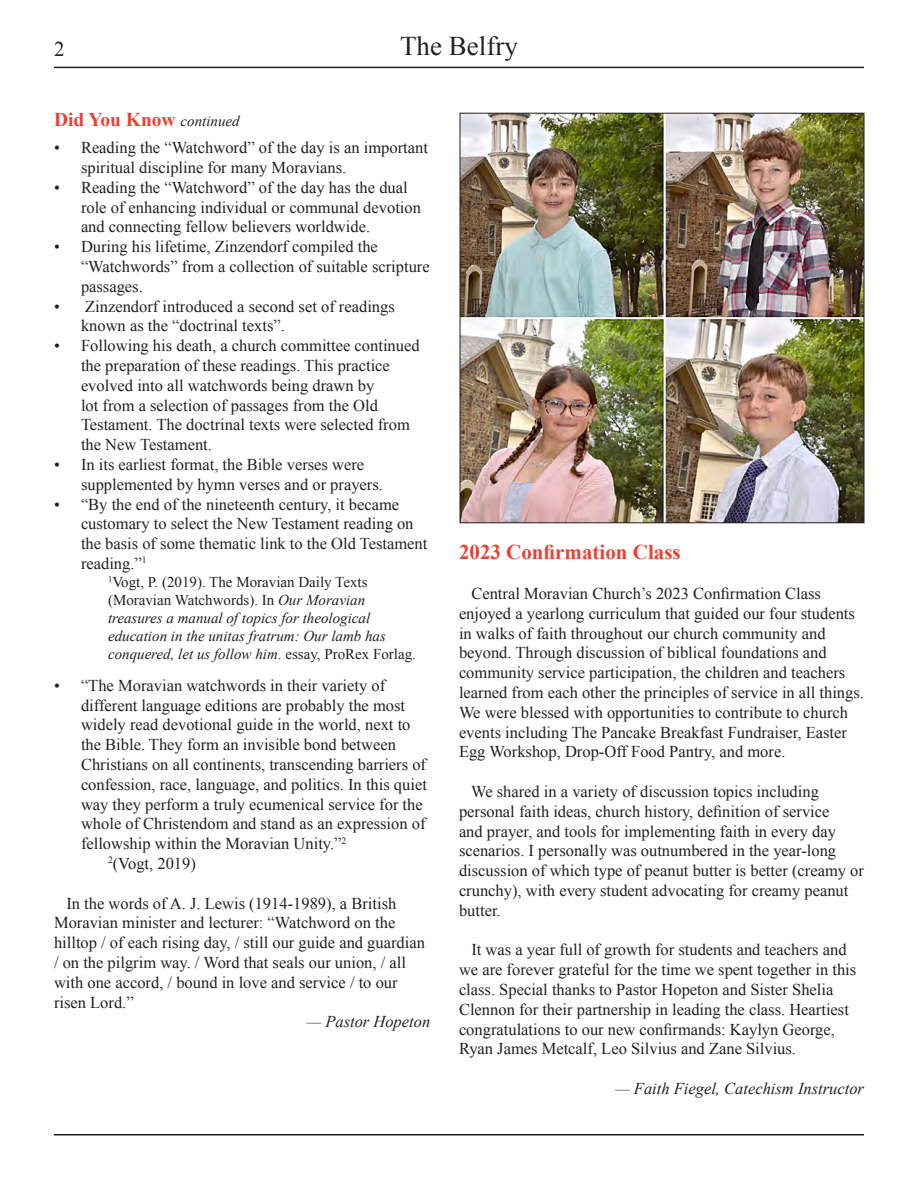
<style>
.page{position:relative;width:918px;height:1188px;background:#fff}
.page>*{position:absolute;margin:0;border:0;box-sizing:border-box;transform-origin:0 0}
.t1{font:27px "Times New Roman";color:#231f20}
.t2{font:700 21px "Times New Roman";color:#ee3f34}
.t3{font:21px "Times New Roman";color:#231f20}
.t4{font:700 19.5px "Times New Roman";color:#ee3f34}
.t5{font:16.5px/19.8px "Times New Roman";color:#231f20}
.t6{font:italic 16.5px "Times New Roman";color:#231f20}
.t7{font:italic 15px/18px "Times New Roman";color:#231f20}
.s1{font-weight:400;font-style:italic;font-size:15px;color:#231f20}
.s2{font-style:normal}
</style>
<div class="page">
<hr style="left:54px;top:67px;width:810px;height:1px;background:#231f20">
<hr style="left:54px;top:1134px;width:810px;height:2px;background:#231f20">
<img style="left:462px;top:115px;width:400px;height:406px">
<p class="t3" style="left:54px;top:35px;width:12px">2</p>
<h1 class="t1" style="left:400px;top:28px;width:119px">The Belfry</h1>
<p class="t4" style="left:54px;top:106px;width:187px">Did You Know <span class="s1">continued</span></p>
<p class="t5" style="left:81px;top:138px;width:348px;text-indent:-27px">• Reading the “Watchword” of the day is an important spiritual discipline for many Moravians.</p>
<p class="t5" style="left:81px;top:177px;width:342px;text-indent:-27px">• Reading the “Watchword” of the day has the dual role of enhancing individual or communal devotion and connecting fellow believers worldwide.</p>
<p class="t5" style="left:81px;top:237px;width:350px;text-indent:-27px">• During his lifetime, Zinzendorf compiled the “Watchwords” from a collection of suitable scripture passages.</p>
<p class="t5" style="left:81px;top:296px;width:315px;text-indent:-27px">• Zinzendorf introduced a second set of readings known as the “doctrinal texts”.</p>
<p class="t5" style="left:81px;top:336px;width:340px;text-indent:-27px">• Following his death, a church committee continued the preparation of these readings. This practice evolved into all watchwords being drawn by<br>lot from a selection of passages from the Old Testament. The doctrinal texts were selected from the New Testament.</p>
<p class="t5" style="left:81px;top:454px;width:303px;text-indent:-27px">• In its earliest format, the Bible verses were supplemented by hymn verses and or prayers.</p>
<p class="t5" style="left:81px;top:494px;width:348px;text-indent:-27px">• “By the end of the nineteenth century, it became customary to select the New Testament reading on the basis of some thematic link to the Old Testament reading.”<sup>1</sup></p>
<p class="t7" style="left:108px;top:573px;width:310px"><sup>1</sup><span class="s2">Vogt, P. (2019). The Moravian Daily Texts (Moravian Watchwords). In</span> Our Moravian treasures a manual of topics for theological education in the unitas fratrum: Our lamb has conquered, let us follow him<span class="s2">. essay, ProRex Forlag.</span></p>
<p class="t5" style="left:81px;top:675px;width:347px;text-indent:-27px">• “The Moravian watchwords in their variety of different language editions are probably the most widely read devotional guide in the world, next to the Bible. They form an invisible bond between Christians on all continents, transcending barriers of confession, race, language, and politics. In this quiet way they perform a truly ecumenical service for the whole of Christendom and stand as an expression of fellowship within the Moravian Unity.”<sup>2</sup></p>
<p class="t5" style="left:108px;top:853px;width:89px"><sup>2</sup>(Vogt, 2019)</p>
<p class="t5" style="left:54px;top:893px;width:373px;text-indent:12px">In the words of A. J. Lewis (1914-1989), a British Moravian minister and lecturer: “Watchword on the hilltop / of each rising day, / still our guide and guardian / on the pilgrim way. / Word that seals our union, / all with one accord, / bound in love and service / to our risen Lord.”</p>
<p class="t6" style="left:307px;top:1010px;width:125px">— Pastor Hopeton</p>
<p class="t2" style="left:459px;top:538px;width:223px">2023 Confirmation Class</p>
<p class="t5" style="left:459px;top:583px;width:407px;text-indent:12px">Central Moravian Church’s 2023 Confirmation Class enjoyed a yearlong curriculum that guided our four students in walks of faith throughout our church community and beyond. Through discussion of biblical foundations and community service participation, the children and teachers learned from each other the principles of service in all things.<br>We were blessed with opportunities to contribute to church events including The Pancake Breakfast Fundraiser, Easter Egg Workshop, Drop-Off Food Pantry, and more.</p>
<p class="t5" style="left:459px;top:781px;width:407px;text-indent:12px">We shared in a variety of discussion topics including personal faith ideas, church history, definition of service<br>and prayer, and tools for implementing faith in every day scenarios. I personally was outnumbered in the year-long discussion of which type of peanut butter is better (creamy or crunchy), with every student advocating for creamy peanut butter.</p>
<p class="t5" style="left:459px;top:940px;width:399px;text-indent:12px">It was a year full of growth for students and teachers and we are forever grateful for the time we spent together in this class. Special thanks to Pastor Hopeton and Sister Shelia Clennon for their partnership in leading the class. Heartiest congratulations to our new confirmands: Kaylyn George, Ryan James Metcalf, Leo Silvius and Zane Silvius.</p>
<p class="t6" style="left:615px;top:1077px;width:250px">— Faith Fiegel, Catechism Instructor</p>
</div>
